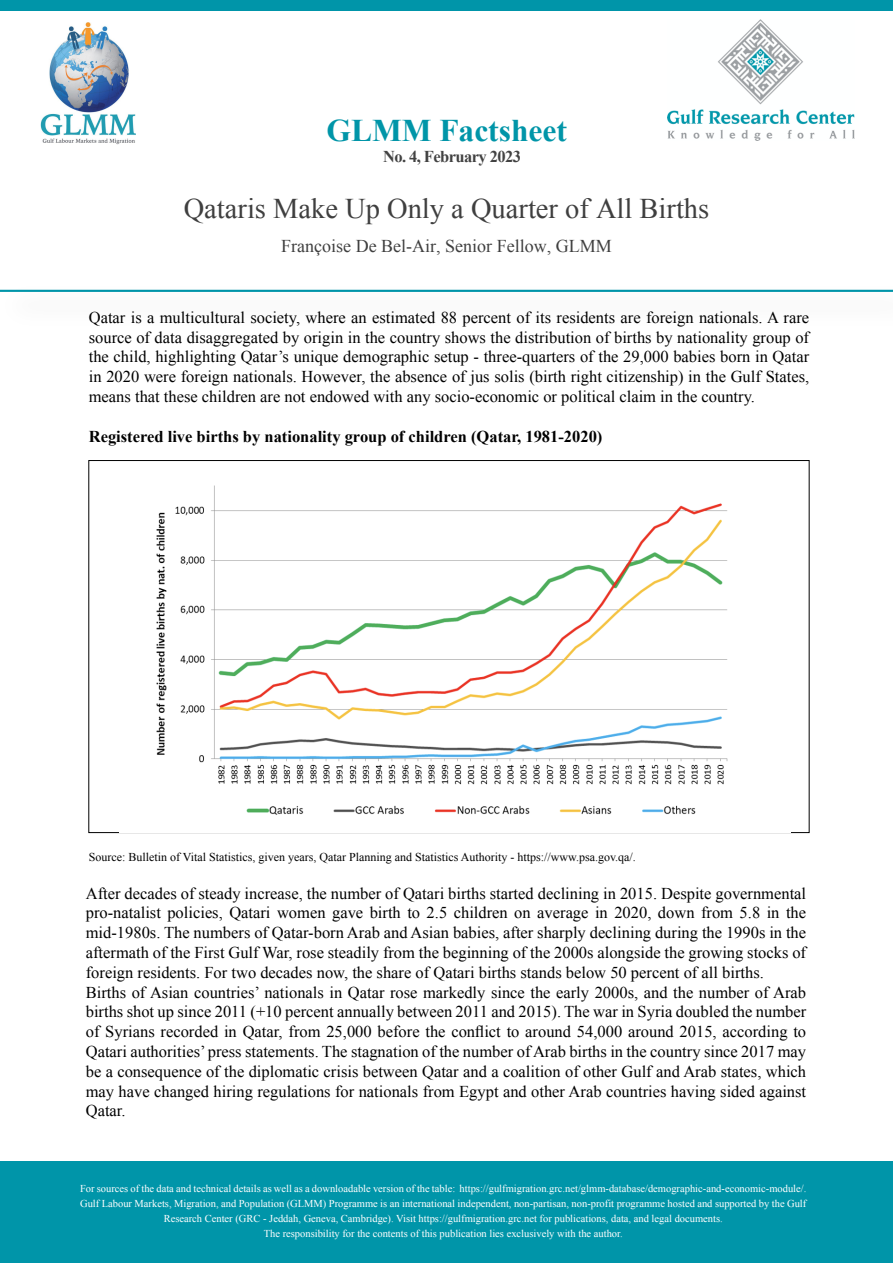
<style>
.page{position:relative;width:893px;height:1263px;background:#fff}
.page>*{position:absolute;margin:0;border:0;box-sizing:border-box;transform-origin:0 0}
.t1{font:700 31.5px "Times New Roman";color:#0095a8}
.t2{font:28.5px "Times New Roman";color:#3f3f3f}
.t3{font:18px "Times New Roman";color:#3f3f3f}
.t4{font:16.5px/19.8px "Times New Roman";color:#000;text-align:justify}
.t5{font:700 16.5px "Times New Roman";color:#000}
.t6{font:700 16.5px "Times New Roman";letter-spacing:-.035em;color:#424242}
.t7{font:12px "Times New Roman";color:#000}
.t8{font:10.5px/15px "Times New Roman";color:#fff;text-align:center}
</style>
<div class="page">
<img style="left:668px;top:20px;width:186px;height:121px">
<div style="left:1px;top:1161px;width:892px;height:102px;background:#0095a9"></div>
<hr style="left:0;top:290px;width:893px;height:2px;background:#0095a9">
<div style="left:1px;top:0;width:892px;height:10px;background:#0095a9"></div>
<img style="left:40px;top:22px;width:96px;height:123px">
<img style="left:156px;top:485px;width:572px;height:330px">
<h1 class="t1" style="left:326px;top:108px;width:242px">GLMM Factsheet</h1>
<p class="t6" style="left:383px;top:145px;width:139px">No. 4, February 2023</p>
<h2 class="t2" style="left:184px;top:190px;width:527px">Qataris Make Up Only a Quarter of All Births</h2>
<p class="t3" style="left:281px;top:234px;width:332px">Françoise De Bel-Air, Senior Fellow, GLMM</p>
<p class="t4" style="left:89px;top:307px;width:722px">Qatar is a multicultural society, where an estimated 88 percent of its residents are foreign nationals. A rare source of data disaggregated by origin in the country shows the distribution of births by nationality group of the child, highlighting Qatar’s unique demographic setup - three-quarters of the 29,000 babies born in Qatar in 2020 were foreign nationals. However, the absence of jus solis (birth right citizenship) in the Gulf States, means that these children are not endowed with any socio-economic or political claim in the country.</p>
<p class="t5" style="left:89px;top:425px;width:515px">Registered live births by nationality group of children (Qatar, 1981-2020)</p>
<p class="t7" style="left:89px;top:849px;width:549px">Source: Bulletin of Vital Statistics, given years, Qatar Planning and Statistics Authority - https://www.psa.gov.qa/.</p>
<p class="t4" style="left:86px;top:883px;width:722px;text-align:left">After decades of steady increase, the number of Qatari births started declining in 2015. Despite governmental pro-natalist policies, Qatari women gave birth to 2.5 children on average in 2020, down from 5.8 in the mid-1980s. The numbers of Qatar-born Arab and Asian babies, after sharply declining during the 1990s in the aftermath of the First Gulf War, rose steadily from the beginning of the 2000s alongside the growing stocks of foreign residents. For two decades now, the share of Qatari births stands below 50 percent of all births.<br>Births of Asian countries’ nationals in Qatar rose markedly since the early 2000s, and the number of Arab births shot up since 2011 (+10 percent annually between 2011 and 2015). The war in Syria doubled the number of Syrians recorded in Qatar, from 25,000 before the conflict to around 54,000 around 2015, according to Qatari authorities’ press statements. The stagnation of the number of Arab births in the country since 2017 may be a consequence of the diplomatic crisis between Qatar and a coalition of other Gulf and Arab states, which may have changed hiring regulations for nationals from Egypt and other Arab countries having sided against Qatar.</p>
<p class="t8" style="left:80px;top:1181px;width:728px">For sources of the data and technical details as well as a downloadable version of the table: https://gulfmigration.grc.net/glmm-database/demographic-and-economic-module/.<br>Gulf Labour Markets, Migration, and Population (GLMM) Programme is an international independent, non-partisan, non-profit programme hosted and supported by the Gulf Research Center (GRC - Jeddah, Geneva, Cambridge). Visit https://gulfmigration.grc.net for publications, data, and legal documents.<br>The responsibility for the contents of this publication lies exclusively with the author.</p>
</div>
